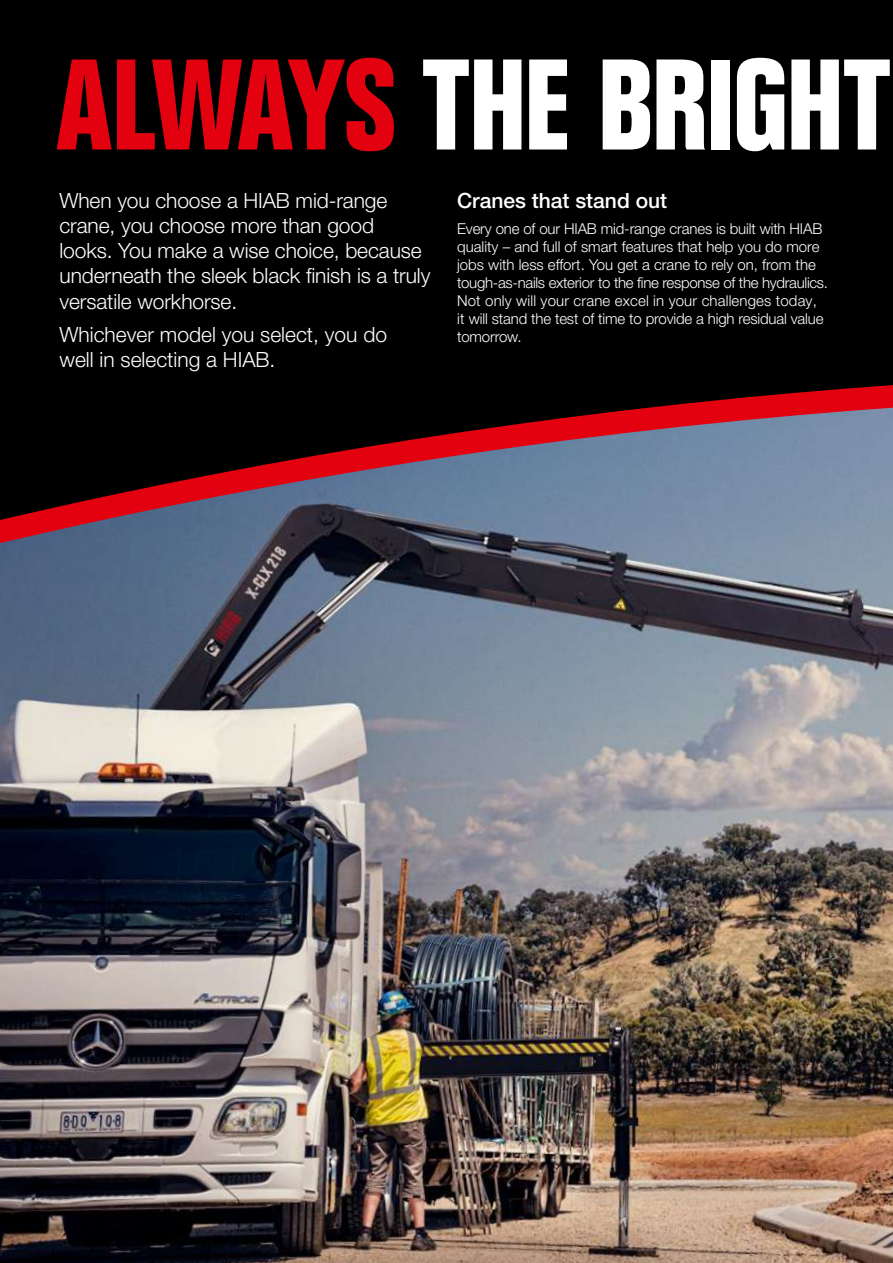
<style>
.page{position:relative;width:893px;height:1263px;background:#fff}
.page>*{position:absolute;margin:0;border:0;box-sizing:border-box;transform-origin:0 0}
.t1{font:700 condensed 126px "Folio Std";letter-spacing:-.02em;color:#fff}
.t2{font:300 21px/25.2px "Helvetica Neue LT Pro";letter-spacing:-.005em;color:#fff}
.t3{font:500 21px "Helvetica Neue LT Pro";color:#fff}
.t4{font:300 15px/18px "Helvetica Neue LT Pro";letter-spacing:-.01em;color:#fff}
.t5{font:300 15px "Helvetica Neue LT Std";color:#000}
.s1{color:#e3000f}
</style>
<div class="page">
<div style="left:0;top:0;width:893px;height:353px;background:#000"></div>
<img style="left:0;top:566px;width:893px;height:697px">
<svg style="left:0;top:353px;width:893px;height:213px;background:#463744"></svg>
<h1 class="t1" style="left:56px;top:35px;width:836px"><span class="s1">ALWAYS</span> THE BRIGHT</h1>
<h2 class="t2" style="left:60px;top:187px;width:372px">When you choose a HIAB mid-range crane, you choose more than good looks. You make a wise choice, because underneath the sleek black finish is a truly versatile workhorse.</h2>
<h2 class="t2" style="left:60px;top:322px;width:329px">Whichever model you select, you do well in selecting a HIAB.</h2>
<h2 class="t3" style="left:457px;top:188px;width:212px">Cranes that stand out</h2>
<p class="t4" style="left:457px;top:220px;width:372px">Every one of our HIAB mid-range cranes is built with HIAB quality – and full of smart features that help you do more jobs with less effort. You get a crane to rely on, from the tough-as-nails exterior to the fine response of the hydraulics.<br>Not only will your crane excel in your challenges today,<br>it will stand the test of time to provide a high residual value tomorrow.</p>
<p class="t5" style="left:63px;top:1228px;width:10px">2</p>
</div>
